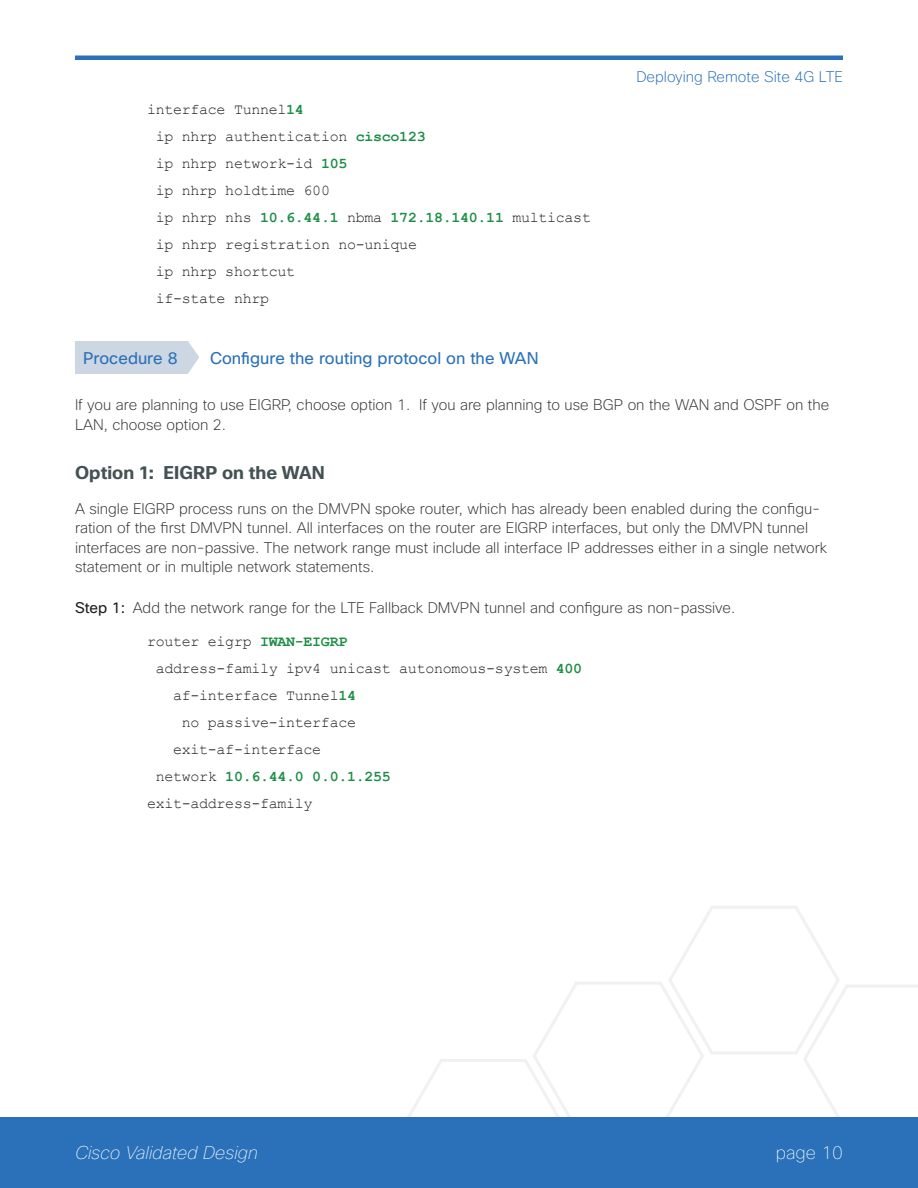
<style>
.page{position:relative;width:918px;height:1188px;background:#fff}
.page>*{position:absolute;margin:0;border:0;box-sizing:border-box;transform-origin:0 0}
.t1{font:700 18px "Cisco Sans";letter-spacing:.005em;color:#445254}
.t2{font:italic 100 18px "Cisco Sans";color:#fff}
.t3{font:100 18px "Cisco Sans";color:#fff}
.t4{font:16.5px "Cisco Sans";color:#2a71b9}
.t5{font:200 15px/19.5px "Cisco Sans";color:#323232}
.t6{font:15px/27px "Courier New";letter-spacing:-.02em;color:#231f20}
.t7{font:700 15px "Courier New";letter-spacing:-.02em;color:#1d8e45}
.t8{font:200 15px "Cisco Sans";color:#2a71b9}
.s1{font-weight:700;color:#1d8e45}
.s2{font-weight:400;color:#231f20}
</style>
<div class="page">
<svg style="left:396px;top:906px;width:522px;height:212px"></svg>
<div style="left:0;top:1118px;width:918px;height:70px;background:#2a71b9"></div>
<hr style="left:75px;top:56px;width:768px;height:4px;background:#2a71b9">
<div style="left:75px;top:342px;width:124px;height:31px;background:#cdd6e3"></div>
<p class="t6" style="left:156px;top:96px;width:437px;text-indent:-9px">interface Tunnel<span class="s1">14<br></span>ip nhrp authentication <span class="s1">cisco123<br></span>ip nhrp network-id <span class="s1">105<br></span>ip nhrp holdtime 600<br>ip nhrp nhs <span class="s1">10.6.44.1</span> nbma <span class="s1">172.18.140.11</span> multicast ip nhrp registration no-unique<br>ip nhrp shortcut<br>if-state nhrp</p>
<p class="t8" style="left:636px;top:68px;width:208px">Deploying Remote Site 4G LTE</p>
<p class="t4" style="left:83px;top:347px;width:96px">Procedure 8</p>
<p class="t4" style="left:210px;top:347px;width:330px">Configure the routing protocol on the WAN</p>
<p class="t5" style="left:75px;top:395px;width:756px">If you are planning to use EIGRP, choose option 1. If you are planning to use BGP on the WAN and OSPF on the<br>LAN, choose option 2.</p>
<p class="t1" style="left:75px;top:461px;width:251px">Option 1: EIGRP on the WAN</p>
<p class="t5" style="left:75px;top:498px;width:754px">A single EIGRP process runs on the DMVPN spoke router, which has already been enabled during the configu&shy;ration of the first DMVPN tunnel. All interfaces on the router are EIGRP interfaces, but only the DMVPN tunnel interfaces are non-passive. The network range must include all interface IP addresses either in a single network statement or in multiple network statements.</p>
<p class="t5" style="left:75px;top:597px;width:662px"><span class="s2">Step 1:</span> Add the network range for the LTE Fallback DMVPN tunnel and configure as non-passive.</p>
<p class="t6" style="left:147px;top:627px;width:202px">router eigrp <span class="s1">IWAN-EIGRP</span></p>
<p class="t6" style="left:156px;top:654px;width:428px">address-family ipv4 unicast autonomous-system <span class="s1">400</span></p>
<p class="t6" style="left:173px;top:681px;width:184px">af-interface Tunnel<span class="s1">14</span></p>
<p class="t6" style="left:182px;top:708px;width:176px">no passive-interface</p>
<p class="t6" style="left:173px;top:735px;width:150px">exit-af-interface</p>
<p class="t7" style="left:156px;top:767px;width:237px"><span class="s2">network</span> 10.6.44.0 0.0.1.255</p>
<p class="t6" style="left:147px;top:789px;width:167px">exit-address-family</p>
<p class="t2" style="left:75px;top:1141px;width:184px">Cisco Validated Design</p>
<p class="t3" style="left:776px;top:1141px;width:69px">page 10</p>
</div>
